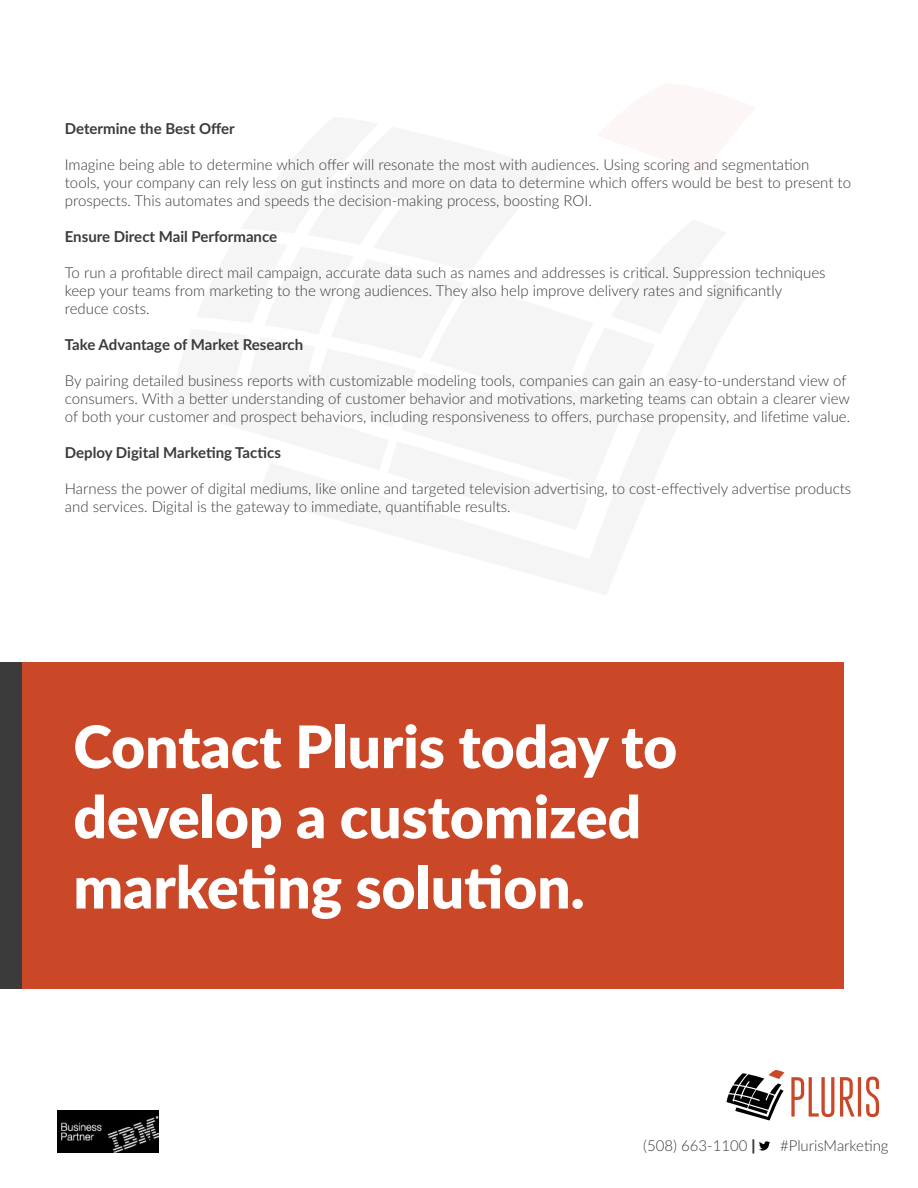
<style>
.page{position:relative;width:918px;height:1188px;background:#fff}
.page>*{position:absolute;margin:0;border:0;box-sizing:border-box;transform-origin:0 0}
.t1{font:900 58.5px/70.2px "Lato";color:#fff}
.t2{font:300 15px/18px "Lato";color:#3c3b3b}
.t3{font:700 15px "Lato";color:#3c3b3b}
.s1{font-weight:900}
</style>
<div class="page">
<div style="left:0;top:663px;width:843px;height:326px;background:#ca4728"></div>
<div style="left:0;top:663px;width:22px;height:326px;background:#3c3b3b"></div>
<svg style="left:791px;top:1077px;width:43px;height:40px"></svg>
<svg style="left:840px;top:1077px;width:39px;height:40px"></svg>
<svg style="left:727px;top:1070px;width:57px;height:51px"></svg>
<img style="left:57px;top:1111px;width:102px;height:41px">
<svg style="left:759px;top:1141px;width:11px;height:10px"></svg>
<p class="t3" style="left:65px;top:119px;width:171px">Determine the Best Offer</p>
<p class="t2" style="left:65px;top:155px;width:788px">Imagine being able to determine which offer will resonate the most with audiences. Using scoring and segmentation<br>tools, your company can rely less on gut instincts and more on data to determine which offers would be best to present to prospects. This automates and speeds the decision-making process, boosting ROI.</p>
<p class="t3" style="left:65px;top:227px;width:214px">Ensure Direct Mail Performance</p>
<p class="t2" style="left:65px;top:263px;width:762px">To run a profitable direct mail campaign, accurate data such as names and addresses is critical. Suppression techniques keep your teams from marketing to the wrong audiences. They also help improve delivery rates and significantly reduce costs.</p>
<p class="t3" style="left:65px;top:335px;width:240px">Take Advantage of Market Research</p>
<p class="t2" style="left:65px;top:371px;width:787px">By pairing detailed business reports with customizable modeling tools, companies can gain an easy-to-understand view of consumers. With a better understanding of customer behavior and motivations, marketing teams can obtain a clearer view of both your customer and prospect behaviors, including responsiveness to offers, purchase propensity, and lifetime value.</p>
<p class="t3" style="left:65px;top:443px;width:218px">Deploy Digital Marketing Tactics</p>
<p class="t2" style="left:65px;top:479px;width:788px">Harness the power of digital mediums, like online and targeted television advertising, to cost-effectively advertise products and services. Digital is the gateway to immediate, quantifiable results.</p>
<h1 class="t1" style="left:73px;top:710px;width:605px">Contact Pluris today to develop a customized marketing solution.</h1>
<p class="t2" style="left:643px;top:1136px;width:114px">(508) 663-1100 <span class="s1">|</span></p>
<p class="t2" style="left:780px;top:1136px;width:110px">#PlurisMarketing</p>
</div>
